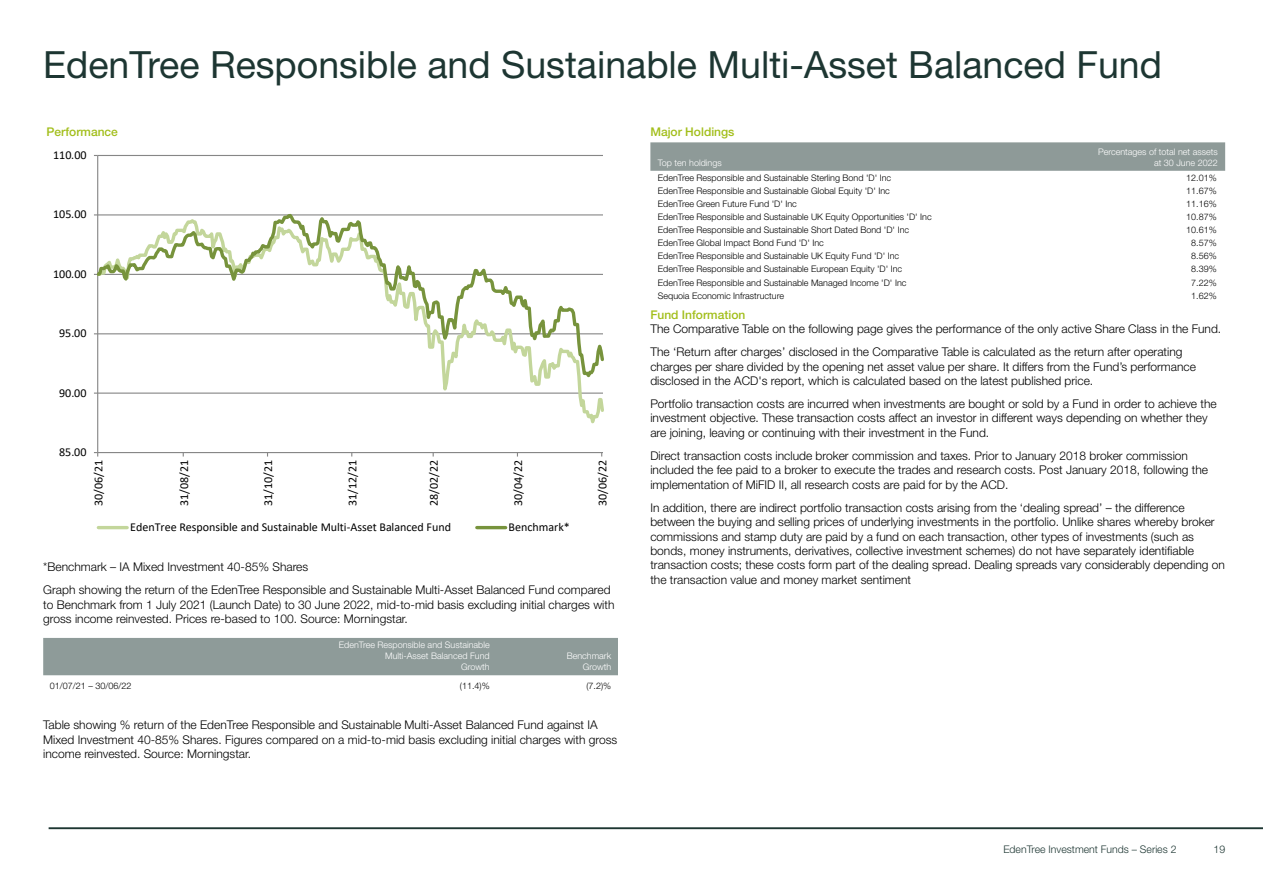
<style>
.page{position:relative;width:1263px;height:894px;background:#fff}
.page>*{position:absolute;margin:0;border:0;box-sizing:border-box;transform-origin:0 0}
.t1{font:37.5px "Helvetica Neue";color:#1d3632}
.t2{font:300 12px/14.4px "Helvetica Neue";color:#000}
.t3{font:12px "Calibri";letter-spacing:-.005em;color:#000}
.t4{font:500 12px "Helvetica Neue";color:#a2be1a}
.t5{font:300 10.5px "Helvetica Neue";color:#1d3632}
.t6{font:300 9px "Helvetica Neue";color:#000}
.t7{font:300 9px/10.8px "Helvetica Neue";color:#fff;text-align:right}
</style>
<div class="page">
<hr style="left:49px;top:827px;width:1214px;height:1px;background:#1d3632">
<hr style="left:98px;top:155px;width:505px;height:1px;background:#868686">
<hr style="left:97px;top:155px;width:1px;height:297px;background:#868686">
<hr style="left:98px;top:452px;width:505px;height:1px;background:#868686">
<svg style="left:98px;top:383px;width:506px;height:53px"></svg>
<svg style="left:98px;top:211px;width:506px;height:172px"></svg>
<svg style="left:98px;top:526px;width:29px;height:3px"></svg>
<svg style="left:477px;top:525px;width:28px;height:4px"></svg>
<div style="left:43px;top:638px;width:575px;height:37px;background:#8e9b99"></div>
<svg style="left:650px;top:142px;width:575px;height:29px;background:#909c9a"></svg>
<h1 class="t1" style="left:43px;top:42px;width:1120px">EdenTree Responsible and Sustainable Multi-Asset Balanced Fund</h1>
<p class="t4" style="left:47px;top:125px;width:73px">Performance</p>
<p class="t3" style="left:53px;top:146px;width:35px">110.00</p>
<p class="t3" style="left:53px;top:206px;width:35px">105.00</p>
<p class="t3" style="left:53px;top:265px;width:35px">100.00</p>
<p class="t3" style="left:59px;top:324px;width:29px">95.00</p>
<p class="t3" style="left:59px;top:384px;width:29px">90.00</p>
<p class="t3" style="left:59px;top:443px;width:29px">85.00</p>
<p class="t3" style="left:90px;top:506px;width:47px;rotate:-90deg">30/06/21</p>
<p class="t3" style="left:176px;top:506px;width:47px;rotate:-90deg">31/08/21</p>
<p class="t3" style="left:260px;top:506px;width:47px;rotate:-90deg">31/10/21</p>
<p class="t3" style="left:344px;top:506px;width:47px;rotate:-90deg">31/12/21</p>
<p class="t3" style="left:425px;top:506px;width:47px;rotate:-90deg">28/02/22</p>
<p class="t3" style="left:510px;top:506px;width:47px;rotate:-90deg">30/04/22</p>
<p class="t3" style="left:594px;top:506px;width:47px;rotate:-90deg">30/06/22</p>
<p class="t3" style="left:130px;top:518px;width:322px">EdenTree Responsible and Sustainable Multi-Asset Balanced Fund</p>
<p class="t3" style="left:508px;top:518px;width:63px">Benchmark*</p>
<p class="t2" style="left:43px;top:555px;width:569px;line-height:23.1px">*Benchmark – IA Mixed Investment 40-85% Shares<br>Graph showing the return of the EdenTree Responsible and Sustainable Multi-Asset Balanced Fund compared</p>
<p class="t2" style="left:43px;top:597px;width:573px">to Benchmark from 1 July 2021 (Launch Date) to 30 June 2022, mid-to-mid basis excluding initial charges with gross income reinvested. Prices re-based to 100. Source: Morningstar.</p>
<p class="t7" style="left:339px;top:639px;width:152px">EdenTree Responsible and Sustainable<br>Multi-Asset Balanced Fund<br>Growth</p>
<p class="t7" style="left:566px;top:650px;width:46px">Benchmark<br>Growth</p>
<p class="t6" style="left:50px;top:680px;width:83px">01/07/21 – 30/06/22</p>
<p class="t6" style="left:460px;top:680px;width:31px">(11.4)%</p>
<p class="t6" style="left:586px;top:680px;width:26px">(7.2)%</p>
<p class="t2" style="left:43px;top:717px;width:575px">Table showing % return of the EdenTree Responsible and Sustainable Multi-Asset Balanced Fund against IA<br>Mixed Investment 40-85% Shares. Figures compared on a mid-to-mid basis excluding initial charges with gross income reinvested. Source: Morningstar.</p>
<p class="t4" style="left:650px;top:125px;width:86px">Major Holdings</p>
<p class="t7" style="left:658px;top:157px;width:65px">Top ten holdings</p>
<p class="t7" style="left:1098px;top:146px;width:121px">Percentages of total net assets at 30 June 2022</p>
<p class="t6" style="left:658px;top:172px;width:235px">EdenTree Responsible and Sustainable Sterling Bond 'D' Inc</p>
<p class="t6" style="left:1186px;top:172px;width:32px">12.01%</p>
<p class="t6" style="left:658px;top:185px;width:234px">EdenTree Responsible and Sustainable Global Equity 'D' Inc</p>
<p class="t6" style="left:1186px;top:185px;width:32px">11.67%</p>
<p class="t6" style="left:658px;top:198px;width:141px">EdenTree Green Future Fund 'D' Inc</p>
<p class="t6" style="left:1186px;top:198px;width:32px">11.16%</p>
<p class="t6" style="left:658px;top:211px;width:275px">EdenTree Responsible and Sustainable UK Equity Opportunities 'D' Inc</p>
<p class="t6" style="left:1186px;top:211px;width:32px">10.87%</p>
<p class="t6" style="left:658px;top:224px;width:253px">EdenTree Responsible and Sustainable Short Dated Bond 'D' Inc</p>
<p class="t6" style="left:1186px;top:224px;width:32px">10.61%</p>
<p class="t6" style="left:658px;top:237px;width:168px">EdenTree Global Impact Bond Fund 'D' Inc</p>
<p class="t6" style="left:1191px;top:237px;width:27px">8.57%</p>
<p class="t6" style="left:658px;top:250px;width:243px">EdenTree Responsible and Sustainable UK Equity Fund 'D' Inc</p>
<p class="t6" style="left:1191px;top:250px;width:27px">8.56%</p>
<p class="t6" style="left:658px;top:264px;width:246px">EdenTree Responsible and Sustainable European Equity 'D' Inc</p>
<p class="t6" style="left:1191px;top:264px;width:27px">8.39%</p>
<p class="t6" style="left:658px;top:277px;width:250px">EdenTree Responsible and Sustainable Managed Income 'D' Inc</p>
<p class="t6" style="left:1191px;top:277px;width:27px">7.22%</p>
<p class="t6" style="left:658px;top:290px;width:128px">Sequoia Economic Infrastructure</p>
<p class="t6" style="left:1191px;top:290px;width:27px">1.62%</p>
<p class="t4" style="left:650px;top:307px;width:96px">Fund Information</p>
<p class="t2" style="left:650px;top:317px;width:572px;line-height:23.1px">The Comparative Table on the following page gives the performance of the only active Share Class in the Fund.<br>The ‘Return after charges’ disclosed in the Comparative Table is calculated as the return after operating</p>
<p class="t2" style="left:650px;top:359px;width:547px">charges per share divided by the opening net asset value per share. It differs from the Fund’s performance disclosed in the ACD's report, which is calculated based on the latest published price.</p>
<p class="t2" style="left:650px;top:396px;width:568px">Portfolio transaction costs are incurred when investments are bought or sold by a Fund in order to achieve the investment objective. These transaction costs affect an investor in different ways depending on whether they are joining, leaving or continuing with their investment in the Fund.</p>
<p class="t2" style="left:650px;top:448px;width:559px">Direct transaction costs include broker commission and taxes. Prior to January 2018 broker commission included the fee paid to a broker to execute the trades and research costs. Post January 2018, following the implementation of MiFID II, all research costs are paid for by the ACD.</p>
<p class="t2" style="left:650px;top:500px;width:576px">In addition, there are indirect portfolio transaction costs arising from the ‘dealing spread’ – the difference between the buying and selling prices of underlying investments in the portfolio. Unlike shares whereby broker commissions and stamp duty are paid by a fund on each transaction, other types of investments (such as bonds, money instruments, derivatives, collective investment schemes) do not have separately identifiable transaction costs; these costs form part of the dealing spread. Dealing spreads vary considerably depending on the transaction value and money market sentiment</p>
<p class="t5" style="left:1003px;top:842px;width:175px">EdenTree Investment Funds – Series 2</p>
<p class="t5" style="left:1213px;top:842px;width:13px">19</p>
</div>
